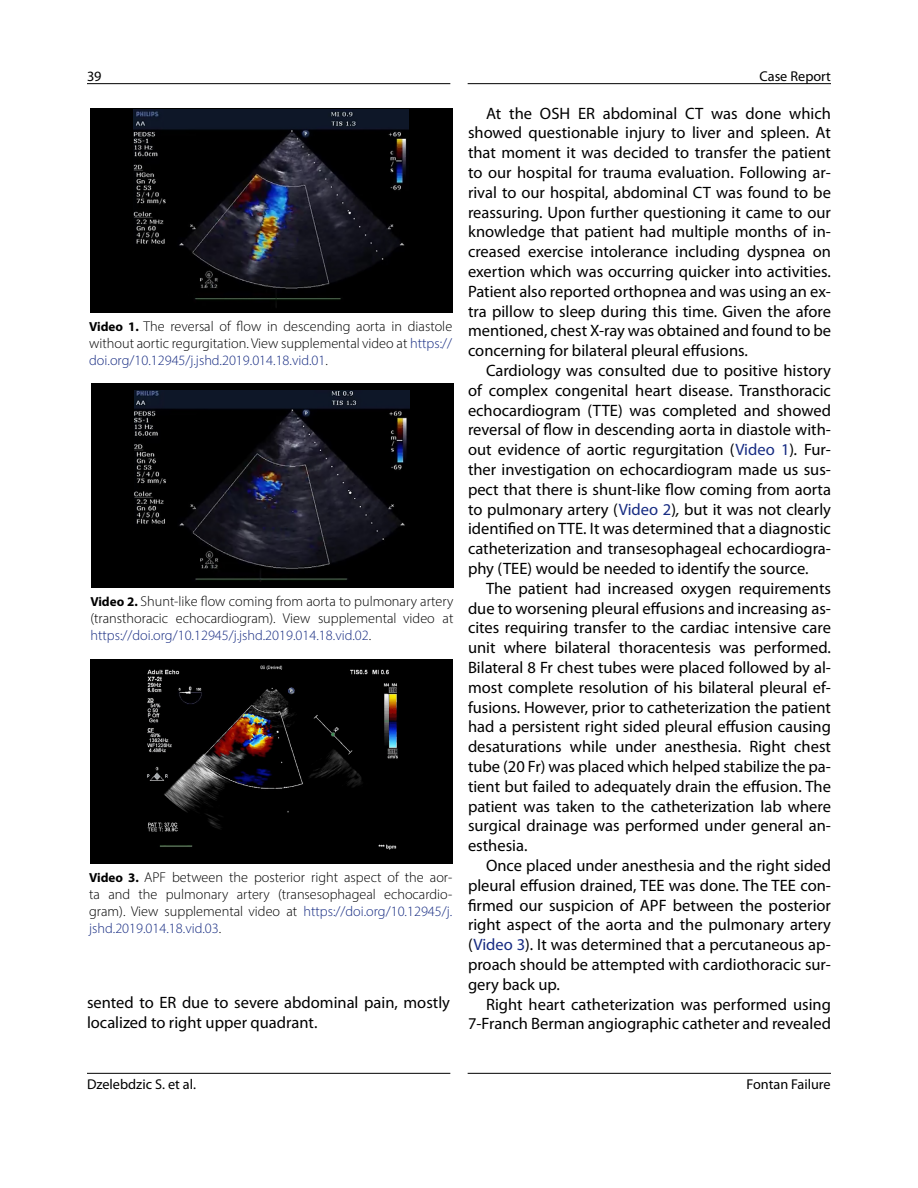
<style>
.page{position:relative;width:918px;height:1188px;background:#fff}
.page>*{position:absolute;margin:0;border:0;box-sizing:border-box;transform-origin:0 0}
.t1{font:16.5px/19.8px "Myriad Pro";color:#000;text-align:justify}
.t2{font:300 14.25px/17.1px "Myriad Pro";color:#000;text-align:justify}
.t3{font:14.25px "Myriad Pro";color:#000}
.s1{font-weight:700;font-size:13.2px}
.s2{color:#162b82}
.s3{font-style:italic}
</style>
<div class="page">
<hr style="left:87px;top:1073px;width:363px;height:1px;background:#000">
<hr style="left:468px;top:1073px;width:363px;height:1px;background:#000">
<hr style="left:87px;top:83px;width:363px;height:1px;background:#000">
<hr style="left:468px;top:83px;width:363px;height:1px;background:#000">
<div style="left:90px;top:109px;width:363px;height:204px;background:#000"></div>
<img style="left:133px;top:109px;width:276px;height:199px">
<div style="left:91px;top:384px;width:363px;height:204px;background:#000"></div>
<img style="left:135px;top:391px;width:275px;height:190px">
<div style="left:90px;top:659px;width:363px;height:205px;background:#000"></div>
<img style="left:147px;top:665px;width:251px;height:185px">
<p class="t3" style="left:87px;top:68px;width:16px">39</p>
<p class="t3" style="left:760px;top:68px;width:73px">Case Report</p>
<p class="t2" style="left:89px;top:318px;width:365px"><span class="s1">Video 1.</span> The reversal of flow in descending aorta in diastole without aortic regurgitation. View supplemental video at <span class="s2">https:// doi.org/10.12945/j.jshd.2019.014.18.vid.01</span>.</p>
<p class="t2" style="left:90px;top:593px;width:365px"><span class="s1">Video 2.</span> Shunt-like flow coming from aorta to pulmonary artery (transthoracic echocardiogram). View supplemental video at <span class="s2">https://doi.org/10.12945/j.jshd.2019.014.18.vid.02</span>.</p>
<p class="t2" style="left:89px;top:868px;width:365px"><span class="s1">Video 3.</span> APF between the posterior right aspect of the aor&shy;ta and the pulmonary artery (transesophageal echocardio&shy;gram). View supplemental video at <span class="s2">https://doi.org/10.12945/j. jshd.2019.014.18.vid.03</span>.</p>
<p class="t1" style="left:87px;top:993px;width:365px">sented to ER due to severe abdominal pain, mostly localized to right upper quadrant.</p>
<p class="t1" style="left:468px;top:104px;width:365px;text-indent:18px">At the OSH ER abdominal CT was done which showed questionable injury to liver and spleen. At that moment it was decided to transfer the patient to our hospital for trauma evaluation. Following ar&shy;rival to our hospital, abdominal CT was found to be reassuring. Upon further questioning it came to our knowledge that patient had multiple months of in&shy;creased exercise intolerance including dyspnea on exertion which was occurring quicker into activities.<br>Patient also reported orthopnea and was using an ex&shy;tra pillow to sleep during this time. Given the afore mentioned, chest X-ray was obtained and found to be concerning for bilateral pleural effusions.</p>
<p class="t1" style="left:468px;top:361px;width:365px;text-indent:18px">Cardiology was consulted due to positive history of complex congenital heart disease. Transthoracic echocardiogram (TTE) was completed and showed reversal of flow in descending aorta in diastole with&shy;out evidence of aortic regurgitation (<span class="s2">Video 1</span>)<span class="s3">.</span> Fur&shy;ther investigation on echocardiogram made us sus&shy;pect that there is shunt-like flow coming from aorta to pulmonary artery (<span class="s2">Video 2</span>)<span class="s3">,</span> but it was not clearly identified on TTE. It was determined that a diagnostic catheterization and transesophageal echocardiogra&shy;phy (TEE) would be needed to identify the source.</p>
<p class="t1" style="left:468px;top:579px;width:365px;text-indent:18px">The patient had increased oxygen requirements due to worsening pleural effusions and increasing as&shy;cites requiring transfer to the cardiac intensive care unit where bilateral thoracentesis was performed.<br>Bilateral 8 Fr chest tubes were placed followed by al&shy;most complete resolution of his bilateral pleural ef&shy;fusions. However, prior to catheterization the patient had a persistent right sided pleural effusion causing desaturations while under anesthesia. Right chest tube (20 Fr) was placed which helped stabilize the pa&shy;tient but failed to adequately drain the effusion. The patient was taken to the catheterization lab where surgical drainage was performed under general an&shy;esthesia.</p>
<p class="t1" style="left:468px;top:856px;width:365px;text-indent:18px">Once placed under anesthesia and the right sided pleural effusion drained, TEE was done. The TEE con&shy;firmed our suspicion of APF between the posterior right aspect of the aorta and the pulmonary artery (<span class="s2">Video 3</span>). It was determined that a percutaneous ap&shy;proach should be attempted with cardiothoracic sur&shy;gery back up.</p>
<p class="t1" style="left:468px;top:995px;width:365px;text-align:right">Right heart catheterization was performed using<br>7-Franch Berman angiographic catheter and revealed</p>
<p class="t3" style="left:87px;top:1076px;width:111px">Dzelebdzic S. et al.</p>
<p class="t3" style="left:747px;top:1076px;width:86px">Fontan Failure</p>
</div>
